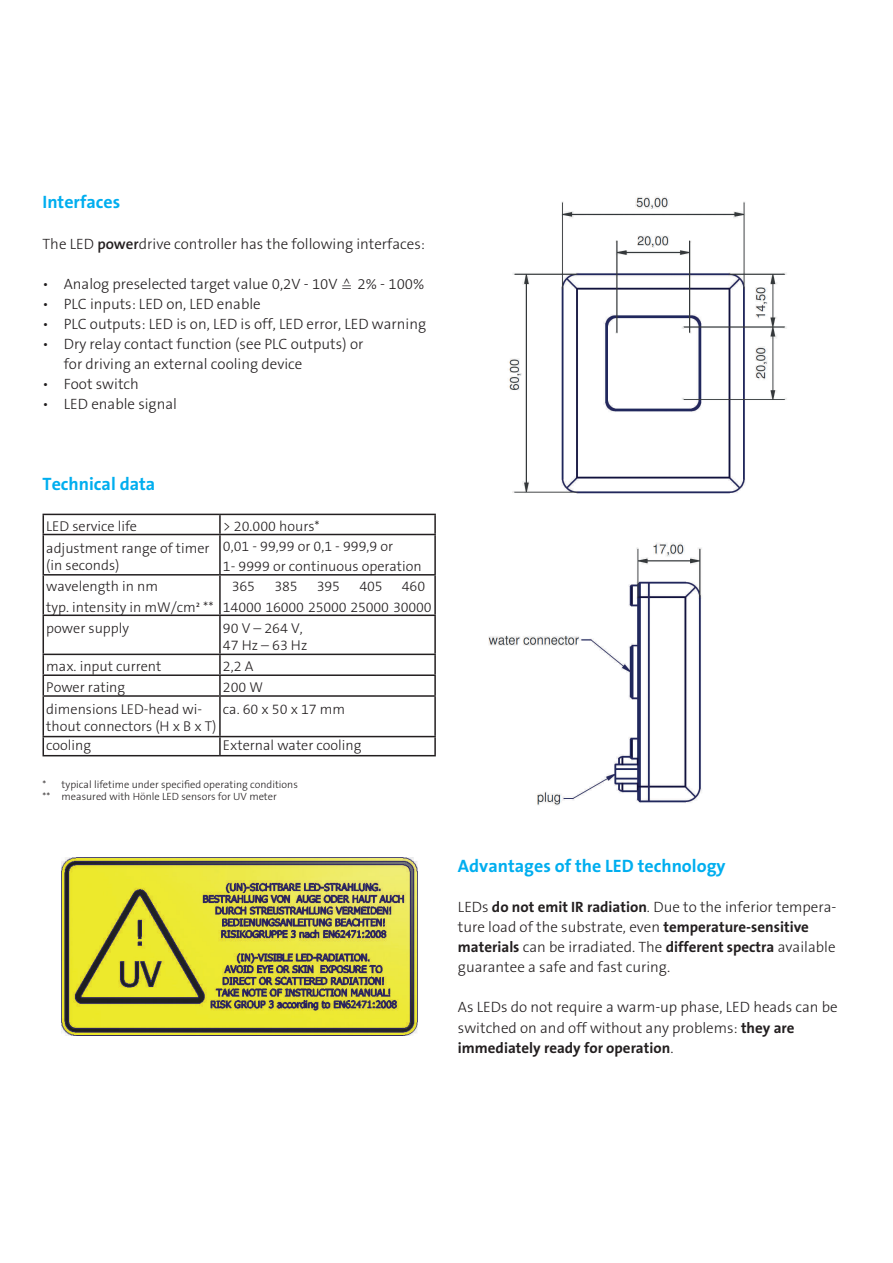
<style>
.page{position:relative;width:893px;height:1263px;background:#fff}
.page>*{position:absolute;margin:0;border:0;box-sizing:border-box;transform-origin:0 0}
.t1{font:700 18px "The Sans B7";color:#00aeef}
.t2{font:300 15px/20.1px "The Sans B3";color:#231f20}
.t3{font:700 15px "The Sans B7";color:#231f20}
.t4{font:300 14.25px/17.1px "The Sans B3";color:#231f20}
.t5{font:300 10.5px/12.6px "The Sans B3";color:#231f20}
.s1{font-family:"The Sans B6";font-weight:600}
.s2{font-family:"Lucida Sans Unicode";font-weight:400}
.s3{font-family:"The Sans B7";font-weight:700}
.s4{font-family:"The Sans B3";font-weight:300}
</style>
<div class="page">
<svg style="left:44px;top:515px;width:390px;height:240px"></svg>
<hr style="left:43px;top:514px;width:177px;height:1px;background:#231f20">
<svg style="left:43px;top:515px;width:1px;height:19px"></svg>
<hr style="left:220px;top:514px;width:216px;height:1px;background:#231f20">
<svg style="left:219px;top:515px;width:2px;height:19px"></svg>
<svg style="left:434px;top:515px;width:2px;height:19px"></svg>
<hr style="left:43px;top:534px;width:177px;height:1px;background:#231f20">
<hr style="left:43px;top:535px;width:1px;height:39px;background:#231f20">
<hr style="left:220px;top:534px;width:216px;height:1px;background:#231f20">
<hr style="left:219px;top:535px;width:2px;height:39px;background:#231f20">
<hr style="left:434px;top:535px;width:2px;height:39px;background:#231f20">
<hr style="left:43px;top:574px;width:177px;height:1px;background:#231f20">
<hr style="left:43px;top:575px;width:1px;height:39px;background:#231f20">
<hr style="left:220px;top:574px;width:216px;height:1px;background:#231f20">
<hr style="left:219px;top:575px;width:2px;height:39px;background:#231f20">
<hr style="left:434px;top:575px;width:2px;height:39px;background:#231f20">
<hr style="left:43px;top:614px;width:177px;height:2px;background:#231f20">
<hr style="left:43px;top:616px;width:1px;height:38px;background:#231f20">
<hr style="left:220px;top:614px;width:216px;height:2px;background:#231f20">
<hr style="left:219px;top:616px;width:2px;height:38px;background:#231f20">
<hr style="left:434px;top:616px;width:2px;height:38px;background:#231f20">
<hr style="left:43px;top:654px;width:177px;height:1px;background:#231f20">
<hr style="left:220px;top:654px;width:216px;height:1px;background:#231f20">
<hr style="left:43px;top:674px;width:177px;height:2px;background:#231f20">
<svg style="left:43px;top:655px;width:1px;height:40px"></svg>
<hr style="left:220px;top:674px;width:216px;height:2px;background:#231f20">
<svg style="left:219px;top:655px;width:2px;height:40px"></svg>
<svg style="left:434px;top:655px;width:2px;height:40px"></svg>
<hr style="left:43px;top:695px;width:177px;height:2px;background:#231f20">
<hr style="left:43px;top:697px;width:1px;height:39px;background:#231f20">
<hr style="left:220px;top:695px;width:216px;height:2px;background:#231f20">
<hr style="left:219px;top:697px;width:2px;height:39px;background:#231f20">
<hr style="left:434px;top:697px;width:2px;height:39px;background:#231f20">
<hr style="left:43px;top:736px;width:177px;height:1px;background:#231f20">
<svg style="left:43px;top:737px;width:1px;height:18px"></svg>
<hr style="left:220px;top:736px;width:216px;height:1px;background:#231f20">
<svg style="left:219px;top:737px;width:2px;height:18px"></svg>
<svg style="left:434px;top:737px;width:2px;height:18px"></svg>
<hr style="left:43px;top:755px;width:177px;height:1px;background:#231f20">
<hr style="left:220px;top:755px;width:216px;height:1px;background:#231f20">
<img style="left:509px;top:197px;width:278px;height:297px">
<img style="left:488px;top:543px;width:214px;height:263px">
<img style="left:62px;top:857px;width:356px;height:179px">
<p class="t1" style="left:43px;top:193px;width:79px">Interfaces</p>
<p class="t2" style="left:43px;top:234px;width:384px">The LED <span class="s1">power</span>drive controller has the following interfaces:</p>
<p class="t2" style="left:43px;top:274px;width:383px">• Analog preselected target value 0,2V - 10V <span class="s2">≙</span> 2% - 100%</p>
<p class="t2" style="left:43px;top:294px;width:220px">• PLC inputs: LED on, LED enable</p>
<p class="t2" style="left:43px;top:314px;width:385px">• PLC outputs: LED is on, LED is off, LED error, LED warning</p>
<p class="t2" style="left:64px;top:335px;width:301px;text-indent:-21px">• Dry relay contact function (see PLC outputs) or for driving an external cooling device</p>
<p class="t2" style="left:43px;top:375px;width:98px">• Foot switch</p>
<p class="t2" style="left:43px;top:395px;width:136px">• LED enable signal</p>
<p class="t1" style="left:43px;top:474px;width:114px">Technical data</p>
<p class="t4" style="left:46px;top:518px;width:92px">LED service life</p>
<p class="t4" style="left:223px;top:518px;width:98px">&gt; 20.000 hours*</p>
<p class="t4" style="left:46px;top:540px;width:165px">adjustment range of timer (in seconds)</p>
<p class="t4" style="left:223px;top:537px;width:200px;line-height:20.1px">0,01 - 99,99 or 0,1 - 999,9 or<br>1- 9999 or continuous operation</p>
<p class="t4" style="left:46px;top:577px;width:169px;line-height:20.1px">wavelength in nm<br>typ. intensity in mW/cm² **</p>
<p class="t4" style="left:232px;top:579px;width:25px">365</p>
<p class="t4" style="left:274px;top:579px;width:25px">385</p>
<p class="t4" style="left:317px;top:579px;width:25px">395</p>
<p class="t4" style="left:359px;top:579px;width:25px">405</p>
<p class="t4" style="left:223px;top:577px;width:210px;line-height:20.1px;text-indent:179px">460<br>14000 16000 25000 25000 30000</p>
<p class="t4" style="left:46px;top:620px;width:84px">power supply</p>
<p class="t4" style="left:223px;top:620px;width:86px">90 V – 264 V,<br>47 Hz – 63 Hz</p>
<p class="t4" style="left:46px;top:658px;width:117px">max. input current</p>
<p class="t4" style="left:223px;top:658px;width:32px">2,2 A</p>
<p class="t4" style="left:46px;top:679px;width:80px">Power rating</p>
<p class="t4" style="left:223px;top:679px;width:42px">200 W</p>
<p class="t4" style="left:46px;top:701px;width:172px">dimensions LED-head wi&shy;thout connectors (H x B x T)</p>
<p class="t4" style="left:223px;top:701px;width:124px">ca. 60 x 50 x 17 mm</p>
<p class="t4" style="left:46px;top:737px;width:46px">cooling</p>
<p class="t4" style="left:223px;top:737px;width:140px">External water cooling</p>
<p class="t5" style="left:43px;top:778px;width:257px">* typical lifetime under specified operating conditions ** measured with Hönle LED sensors for UV meter</p>
<p class="t1" style="left:458px;top:856px;width:269px">Advantages of the LED technology</p>
<p class="t2" style="left:458px;top:897px;width:380px">LEDs <span class="s3">do not emit IR radiation</span>. Due to the inferior tempera&shy;ture load of the substrate, even <span class="s3">temperature-sensitive materials</span> can be irradiated. The <span class="s3">different spectra</span> available guarantee a safe and fast curing.</p>
<p class="t2" style="left:458px;top:998px;width:381px">As LEDs do not require a warm-up phase, LED heads can be switched on and off without any problems: <span class="s3">they are</span></p>
<p class="t3" style="left:458px;top:1040px;width:217px">immediately ready for operation<span class="s4">.</span></p>
</div>
